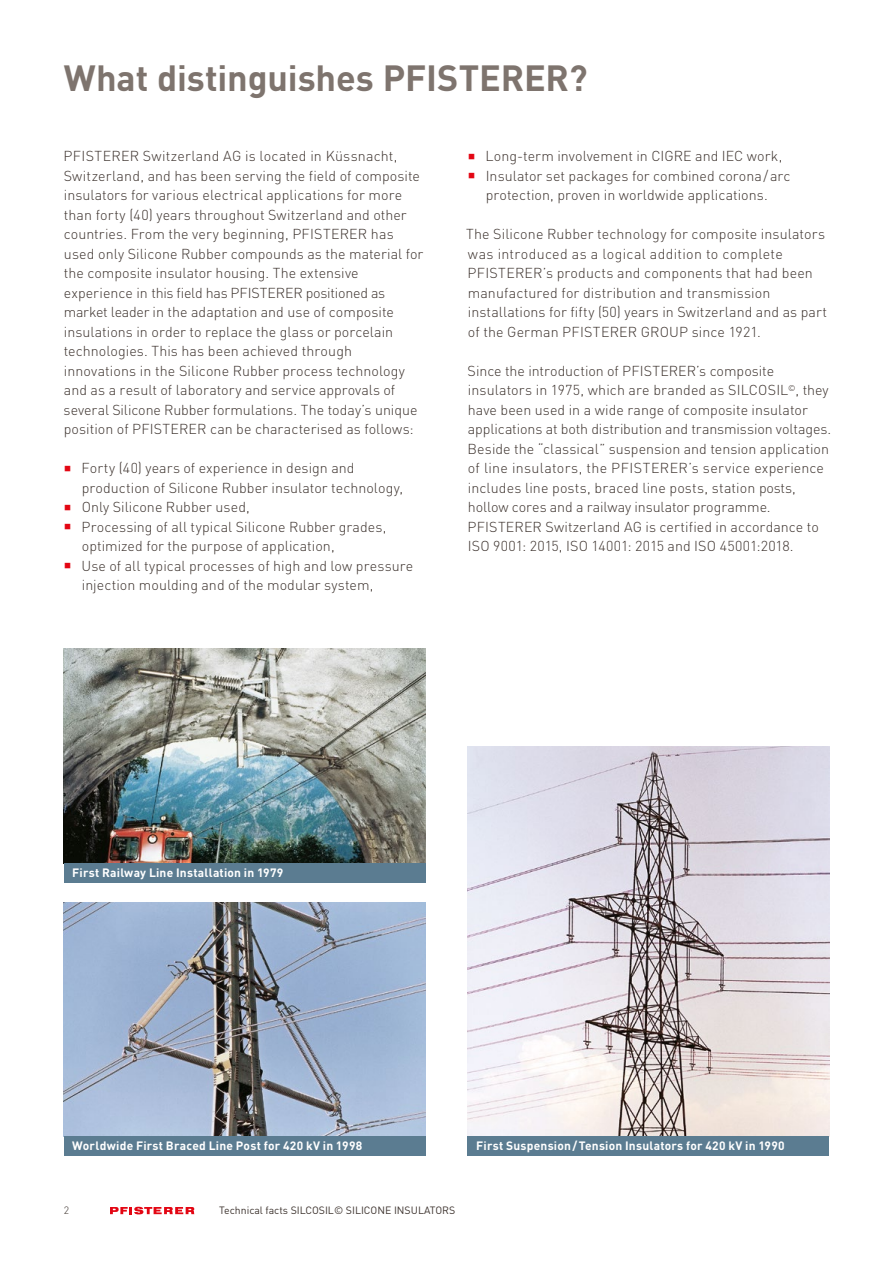
<style>
.page{position:relative;width:893px;height:1263px;background:#fff}
.page>*{position:absolute;margin:0;border:0;box-sizing:border-box;transform-origin:0 0}
.t1{font:700 36px "DIN Pro";letter-spacing:-.005em;color:#7e746e}
.t2{font:300 14.25px/19.5px "DIN Pro";letter-spacing:.005em;color:#3c322d}
.t3{font:700 12px "DIN Pro";letter-spacing:.02em;color:#fff}
.t4{font:10.5px "DIN Pro";color:#3c322d}
.t5{font:300 10.5px "DIN Pro";color:#3c322d}
</style>
<div class="page">
<img style="left:468px;top:746px;width:361px;height:390px">
<img style="left:64px;top:649px;width:361px;height:214px">
<img style="left:64px;top:902px;width:361px;height:234px">
<div style="left:64px;top:1136px;width:361px;height:20px;background:#5b7c91"></div>
<div style="left:64px;top:863px;width:361px;height:20px;background:#5b7c91"></div>
<div style="left:468px;top:1136px;width:361px;height:20px;background:#5b7c91"></div>
<svg style="left:110px;top:1207px;width:84px;height:7px"></svg>
<h1 class="t1" style="left:64px;top:48px;width:525px">What distinguishes PFISTERER?</h1>
<p class="t2" style="left:64px;top:145px;width:361px">PFISTERER Switzerland AG is located in Küssnacht, Switzerland, and has been serving the field of composite insulators for various electrical applications for more than forty (40) years throughout Switzerland and other countries. From the very beginning, PFISTERER has used only Silicone Rubber compounds as the material for the composite insulator housing. The extensive experience in this field has PFISTERER positioned as market leader in the adaptation and use of composite insulations in order to replace the glass or porcelain technologies. This has been achieved through innovations in the Silicone Rubber process technology and as a result of laboratory and service approvals of several Silicone Rubber formulations. The today’s unique position of PFISTERER can be characterised as follows:</p>
<p class="t2" style="left:82px;top:457px;width:333px">Forty (40) years of experience in design and production of Silicone Rubber insulator technology, Only Silicone Rubber used,<br>Processing of all typical Silicone Rubber grades, optimized for the purpose of application,<br>Use of all typical processes of high and low pressure injection moulding and of the modular system,</p>
<p class="t2" style="left:486px;top:145px;width:306px">Long-term involvement in CIGRE and IEC work,<br>Insulator set packages for combined corona/arc protection, proven in worldwide applications.</p>
<p class="t2" style="left:466px;top:223px;width:363px">The Silicone Rubber technology for composite insulators was introduced as a logical addition to complete PFISTERER’s products and components that had been manufactured for distribution and transmission installations for fifty (50) years in Switzerland and as part of the German PFISTERER GROUP since 1921.</p>
<p class="t2" style="left:468px;top:360px;width:365px">Since the introduction of PFISTERER’s composite insulators in 1975, which are branded as SILCOSIL<sup>©</sup>, they have been used in a wide range of composite insulator applications at both distribution and transmission voltages.<br>Beside the “classical” suspension and tension application of line insulators, the PFISTERER’s service experience includes line posts, braced line posts, station posts, hollow cores and a railway insulator programme.<br>PFISTERER Switzerland AG is certified in accordance to ISO 9001: 2015, ISO 14001: 2015 and ISO 45001:2018.</p>
<p class="t3" style="left:72px;top:863px;width:213px">First Railway Line Installation in 1979</p>
<p class="t3" style="left:72px;top:1136px;width:292px">Worldwide First Braced Line Post for 420 kV in 1998</p>
<p class="t5" style="left:64px;top:1202px;width:7px">2</p>
<p class="t4" style="left:219px;top:1202px;width:237px">Technical facts SILCOSIL© SILICONE INSULATORS</p>
<p class="t3" style="left:476px;top:1136px;width:310px">First Suspension/Tension Insulators for 420 kV in 1990</p>
</div>
